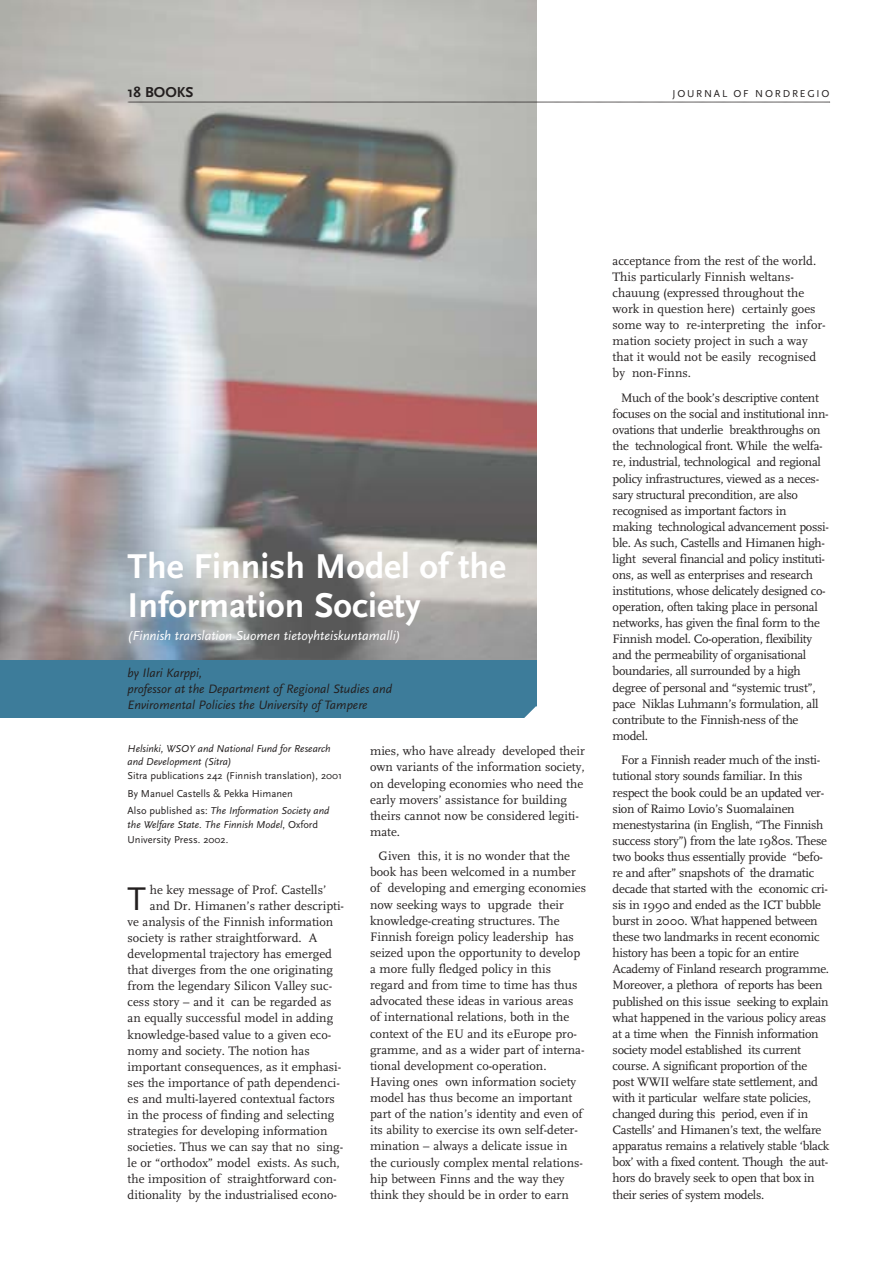
<style>
.page{position:relative;width:893px;height:1263px;background:#fff}
.page>*{position:absolute;margin:0;border:0;box-sizing:border-box;transform-origin:0 0}
.t1{font:700 36px/39px "Scala Sans";color:#fff}
.t2{font:34.2px "Scala Sans";color:#231f1f}
.t3{font:700 15px "Scala Sans";color:#231f1f}
.t4{font:italic 13.5px "Scala Sans";color:#fff}
.t5{font:12.75px/16px "FF Scala";color:#231f1f}
.t6{font:12.75px/16px "FF Scala";letter-spacing:-.025em;color:#231f1f}
.t7{font:italic 12.75px/15.8px "Scala Sans";color:#231f1f}
.t8{font:italic 10.5px/13.5px "Scala Sans";color:#231f1f}
.t9{font:10.5px/17.7px "Scala Sans";color:#231f1f}
.t10{font:10.5px "Scala Sans";letter-spacing:.17em;color:#231f1f}
.s1{font-style:italic}
.s2{font-style:normal}
</style>
<div class="page">
<img style="left:0;top:0;width:536px;height:660px">
<div style="left:0;top:660px;width:536px;height:58px;background:#3d7c9a"></div>
<svg style="left:128px;top:102px;width:702px;height:1px"></svg>
<svg style="left:524px;top:706px;width:13px;height:12px"></svg>
<p class="t3" style="left:128px;top:87px;width:67px">18 BOOKS</p>
<p class="t10" style="left:672px;top:90px;width:159px">JOURNAL OF NORDREGIO</p>
<h1 class="t1" style="left:128px;top:549px;width:380px">The Finnish Model of the<br>Information Society</h1>
<p class="t4" style="left:128px;top:630px;width:274px">(Finnish translation Suomen tietoyhteiskuntamalli)</p>
<p class="t7" style="left:128px;top:667px;width:266px">by Ilari Karppi,<br>professor at the Department of Regional Studies and<br>Enviromental Policies the University of Tampere</p>
<p class="t8" style="left:128px;top:743px;width:204px">Helsinki, WSOY and National Fund for Research and Development (Sitra)</p>
<p class="t9" style="left:128px;top:768px;width:216px">Sitra publications 242 (Finnish translation), 2001<br>By Manuel Castells &amp; Pekka Himanen<br>Also published as: <span class="s1">The Information Society and</span></p>
<p class="t8" style="left:128px;top:818px;width:192px;line-height:15.1px">the Welfare State. The Finnish Model<span class="s2">, Oxford<br>University Press. 2002.</span></p>
<h2 class="t2" style="left:128px;top:886px;width:20px">T</h2>
<p class="t5" style="left:150px;top:883px;width:178px">he key message of Prof. Castells’</p>
<p class="t5" style="left:150px;top:899px;width:196px">and Dr. Himanen’s rather descripti-</p>
<p class="t5" style="left:128px;top:915px;width:207px">ve analysis of the Finnish information</p>
<p class="t5" style="left:128px;top:931px;width:191px">society is rather straightforward. A</p>
<p class="t5" style="left:128px;top:947px;width:206px">developmental trajectory has emerged</p>
<p class="t5" style="left:128px;top:963px;width:207px">that diverges from the one originating</p>
<p class="t5" style="left:128px;top:979px;width:206px">from the legendary Silicon Valley suc-</p>
<p class="t5" style="left:128px;top:995px;width:205px">cess story – and it can be regarded as</p>
<p class="t5" style="left:128px;top:1011px;width:207px">an equally successful model in adding</p>
<p class="t5" style="left:128px;top:1027px;width:205px">knowledge-based value to a given eco-</p>
<p class="t5" style="left:128px;top:1043px;width:183px">nomy and society. The notion has</p>
<p class="t5" style="left:128px;top:1060px;width:215px">important consequences, as it emphasi-</p>
<p class="t5" style="left:128px;top:1076px;width:214px">ses the importance of path dependenci-</p>
<p class="t5" style="left:128px;top:1092px;width:209px">es and multi-layered contextual factors</p>
<p class="t5" style="left:128px;top:1108px;width:208px">in the process of finding and selecting</p>
<p class="t5" style="left:128px;top:1124px;width:201px">strategies for developing information</p>
<p class="t5" style="left:128px;top:1140px;width:217px">societies. Thus we can say that no sing-</p>
<p class="t5" style="left:128px;top:1156px;width:214px">le or “orthodox” model exists. As such,</p>
<p class="t5" style="left:128px;top:1172px;width:210px">the imposition of straightforward con-</p>
<p class="t5" style="left:128px;top:1188px;width:211px">ditionality by the industrialised econo-</p>
<p class="t5" style="left:370px;top:744px;width:216px">mies, who have already developed their own variants of the information society, on developing economies who need the early movers’ assistance for building theirs cannot now be considered legiti&shy;mate.</p>
<p class="t5" style="left:370px;top:849px;width:217px;text-indent:9px">Given this, it is no wonder that the book has been welcomed in a number of developing and emerging economies now seeking ways to upgrade their knowledge-creating structures. The Finnish foreign policy leadership has seized upon the opportunity to develop a more fully fledged policy in this regard and from time to time has thus advocated these ideas in various areas of international relations, both in the context of the EU and its eEurope pro&shy;gramme, and as a wider part of interna&shy;tional development co-operation.<br>Having ones own information society model has thus become an important part of the nation’s identity and even of its ability to exercise its own self-deter&shy;mination – always a delicate issue in the curiously complex mental relations&shy;hip between Finns and the way they think they should be in order to earn</p>
<p class="t5" style="left:612px;top:254px;width:215px">acceptance from the rest of the world.<br>This particularly Finnish weltans&shy;chauung (expressed throughout the work in question here) certainly goes some way to re-interpreting the infor&shy;mation society project in such a way that it would not be easily recognised by non-Finns.</p>
<p class="t6" style="left:612px;top:391px;width:218px;text-indent:9px">Much of the book’s descriptive content focuses on the social and institutional inn&shy;ovations that underlie breakthroughs on the technological front. While the welfa&shy;re, industrial, technological and regional policy infrastructures, viewed as a neces&shy;sary structural precondition, are also recognised as important factors in making technological advancement possi&shy;ble. As such, Castells and Himanen high&shy;light several financial and policy instituti&shy;ons, as well as enterprises and research institutions, whose delicately designed co&shy;operation, often taking place in personal networks, has given the final form to the Finnish model. Co-operation, flexibility and the permeability of organisational boundaries, all surrounded by a high degree of personal and “systemic trust”, pace Niklas Luhmann’s formulation, all contribute to the Finnish-ness of the model.</p>
<p class="t6" style="left:612px;top:753px;width:218px;text-indent:9px">For a Finnish reader much of the insti&shy;tutional story sounds familiar. In this respect the book could be an updated ver&shy;sion of Raimo Lovio’s Suomalainen menestystarina (in English, “The Finnish success story”) from the late 1980s. These two books thus essentially provide “befo&shy;re and after” snapshots of the dramatic decade that started with the economic cri&shy;sis in 1990 and ended as the ICT bubble burst in 2000. What happened between these two landmarks in recent economic history has been a topic for an entire Academy of Finland research programme.<br>Moreover, a plethora of reports has been published on this issue seeking to explain what happened in the various policy areas at a time when the Finnish information society model established its current course. A significant proportion of the post WWII welfare state settlement, and with it particular welfare state policies, changed during this period, even if in Castells’ and Himanen’s text, the welfare apparatus remains a relatively stable ‘black box’ with a fixed content. Though the aut&shy;hors do bravely seek to open that box in their series of system models.</p>
</div>
